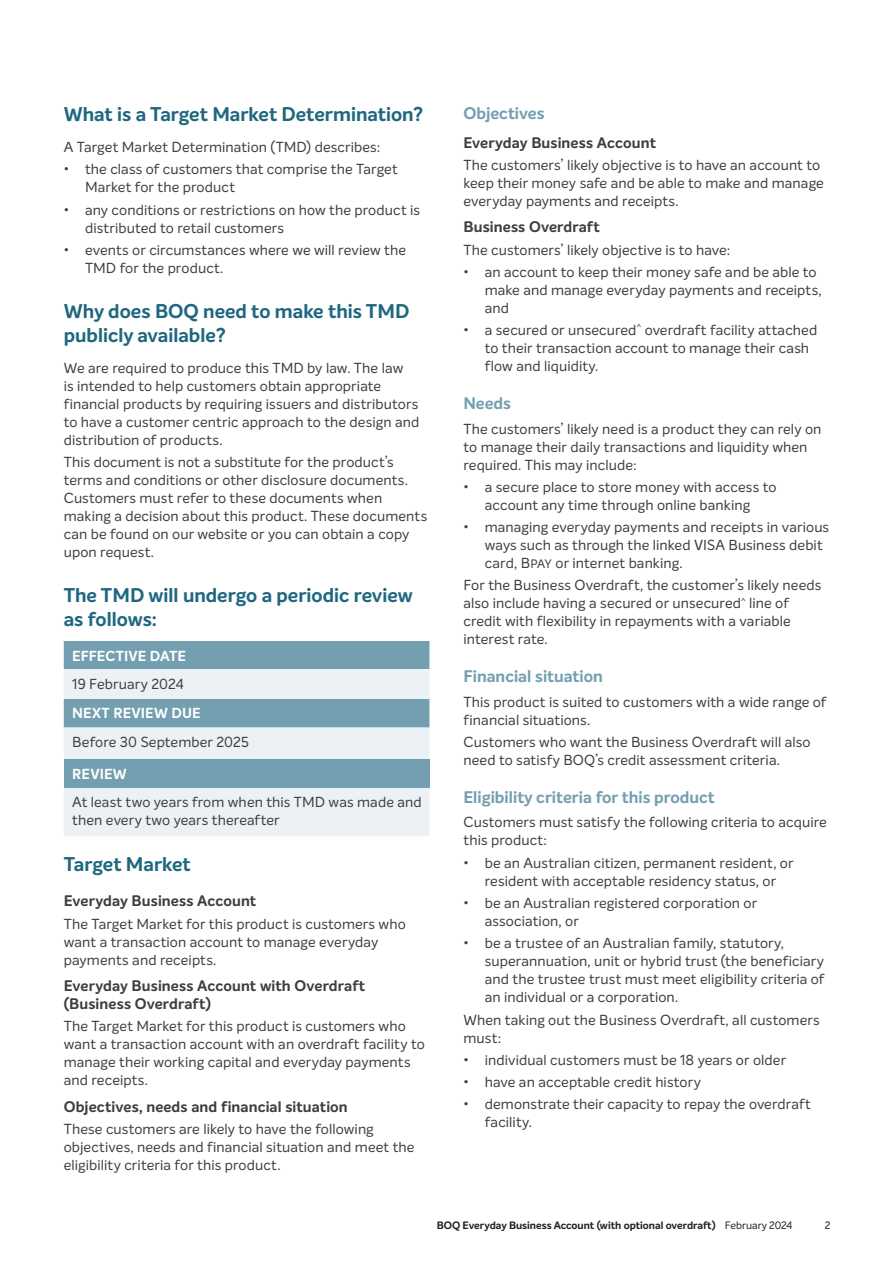
<style>
.page{position:relative;width:893px;height:1263px;background:#fff}
.page>*{position:absolute;margin:0;border:0;box-sizing:border-box;transform-origin:0 0}
.Sub-headings{font:700 19.5px/24px "Intelo";color:#1e677f}
.t1{font:700 16.5px "Intelo";color:#739fb0}
.t2{font:700 15px/18px "Intelo";letter-spacing:.005em;color:#3e3e3f}
.BODY{font:14.25px/18px "Intelo";letter-spacing:.01em;color:#3e3e3f}
.TABLE_HEADER{font:700 14.25px "Intelo";letter-spacing:.01em;color:#fff}
.t3{font:700 10.5px "Intelo";color:#231f20}
.t4{font:10.5px "Intelo";color:#231f20}
.s1{font-size:12px}
.s2{font-weight:400}
</style>
<div class="page">
<div style="left:64px;top:641px;width:365px;height:28px;background:#739fb0"></div>
<svg style="left:64px;top:669px;width:365px;height:167px;background:#d3e0e6"></svg>
<div style="left:64px;top:759px;width:365px;height:29px;background:#739fb0"></div>
<p class="Sub-headings" style="left:64px;top:103px;width:361px">What is a Target Market Determination?</p>
<p class="BODY" style="left:64px;top:138px;width:319px">A Target Market Determination (TMD) describes:</p>
<p class="BODY" style="left:85px;top:160px;width:314px;text-indent:-21px">• the class of customers that comprise the Target<br>Market for the product</p>
<p class="BODY" style="left:85px;top:201px;width:336px;text-indent:-21px">• any conditions or restrictions on how the product is distributed to retail customers</p>
<p class="BODY" style="left:85px;top:241px;width:323px;text-indent:-21px">• events or circumstances where we will review the<br>TMD for the product.</p>
<p class="Sub-headings" style="left:64px;top:300px;width:347px">Why does BOQ need to make this TMD publicly available?</p>
<p class="BODY" style="left:64px;top:359px;width:357px">We are required to produce this TMD by law. The law<br>is intended to help customers obtain appropriate financial products by requiring issuers and distributors to have a customer centric approach to the design and distribution of products.</p>
<p class="BODY" style="left:64px;top:453px;width:365px">This document is not a substitute for the product’s terms and conditions or other disclosure documents.<br>Customers must refer to these documents when making a decision about this product. These documents can be found on our website or you can obtain a copy upon request.</p>
<p class="Sub-headings" style="left:64px;top:584px;width:351px">The TMD will undergo a periodic review as follows:</p>
<p class="TABLE_HEADER" style="left:72px;top:646px;width:115px">EFFECTIVE DATE</p>
<p class="BODY" style="left:72px;top:675px;width:113px">19 February 2024</p>
<p class="TABLE_HEADER" style="left:72px;top:704px;width:130px">NEXT REVIEW DUE</p>
<p class="BODY" style="left:72px;top:733px;width:178px">Before 30 September 2025</p>
<p class="TABLE_HEADER" style="left:72px;top:764px;width:56px">REVIEW</p>
<p class="BODY" style="left:72px;top:793px;width:351px">At least two years from when this TMD was made and then every two years thereafter</p>
<p class="Sub-headings" style="left:64px;top:853px;width:129px">Target Market</p>
<h3 class="t2" style="left:64px;top:892px;width:194px">Everyday Business Account</h3>
<p class="BODY" style="left:64px;top:914px;width:343px">The Target Market for this product is customers who want a transaction account to manage everyday payments and receipts.</p>
<h3 class="t2" style="left:64px;top:977px;width:303px">Everyday Business Account with Overdraft (Business Overdraft)</h3>
<p class="BODY" style="left:64px;top:1017px;width:362px">The Target Market for this product is customers who want a transaction account with an overdraft facility to manage their working capital and everyday payments and receipts.</p>
<h3 class="t2" style="left:64px;top:1098px;width:286px">Objectives, needs and financial situation</h3>
<p class="BODY" style="left:64px;top:1120px;width:352px">These customers are likely to have the following objectives, needs and financial situation and meet the eligibility criteria for this product.</p>
<h2 class="t1" style="left:463px;top:103px;width:83px">Objectives</h2>
<h3 class="t2" style="left:463px;top:134px;width:194px">Everyday Business Account</h3>
<p class="BODY" style="left:463px;top:156px;width:362px">The customers’ likely objective is to have an account to keep their money safe and be able to make and manage everyday payments and receipts.</p>
<h3 class="t2" style="left:463px;top:218px;width:138px">Business Overdraft</h3>
<p class="BODY" style="left:463px;top:241px;width:269px">The customers’ likely objective is to have:</p>
<p class="BODY" style="left:485px;top:263px;width:338px;text-indent:-21px">• an account to keep their money safe and be able to make and manage everyday payments and receipts, and</p>
<p class="BODY" style="left:485px;top:321px;width:334px;text-indent:-21px">• a secured or unsecured<sup>^</sup> overdraft facility attached to their transaction account to manage their cash flow and liquidity.</p>
<h2 class="t1" style="left:463px;top:393px;width:49px">Needs</h2>
<p class="BODY" style="left:463px;top:420px;width:359px">The customers’ likely need is a product they can rely on to manage their daily transactions and liquidity when required. This may include:</p>
<p class="BODY" style="left:463px;top:478px;width:314px;text-align:center">• a secure place to store money with access to account any time through online banking</p>
<p class="BODY" style="left:485px;top:518px;width:346px;text-indent:-21px">• managing everyday payments and receipts in various ways such as through the linked VISA Business debit card, B<span class="s1">PAY</span> or internet banking.</p>
<p class="BODY" style="left:463px;top:576px;width:359px">For the Business Overdraft, the customer’s likely needs also include having a secured or unsecured<sup>^</sup> line of credit with flexibility in repayments with a variable interest rate.</p>
<h2 class="t1" style="left:463px;top:666px;width:141px">Financial situation</h2>
<p class="BODY" style="left:463px;top:693px;width:364px">This product is suited to customers with a wide range of financial situations.</p>
<p class="BODY" style="left:463px;top:733px;width:349px">Customers who want the Business Overdraft will also need to satisfy BOQ’s credit assessment criteria.</p>
<h2 class="t1" style="left:463px;top:787px;width:253px">Eligibility criteria for this product</h2>
<p class="BODY" style="left:463px;top:813px;width:365px">Customers must satisfy the following criteria to acquire this product:</p>
<p class="BODY" style="left:463px;top:854px;width:332px;text-align:center">• be an Australian citizen, permanent resident, or resident with acceptable residency status, or</p>
<p class="BODY" style="left:485px;top:894px;width:274px;text-indent:-21px">• be an Australian registered corporation or association, or</p>
<p class="BODY" style="left:485px;top:934px;width:341px;text-indent:-21px">• be a trustee of an Australian family, statutory, superannuation, unit or hybrid trust (the beneficiary and the trustee trust must meet eligibility criteria of an individual or a corporation.</p>
<p class="BODY" style="left:463px;top:1010px;width:358px">When taking out the Business Overdraft, all customers must:</p>
<p class="BODY" style="left:463px;top:1051px;width:324px">• individual customers must be 18 years or older</p>
<p class="BODY" style="left:463px;top:1073px;width:239px">• have an acceptable credit history</p>
<p class="BODY" style="left:485px;top:1095px;width:328px;text-indent:-21px">• demonstrate their capacity to repay the overdraft facility.</p>
<p class="t3" style="left:437px;top:1219px;width:357px">BOQ Everyday Business Account (with optional overdraft) <span class="s2">February 2024</span></p>
<p class="t4" style="left:825px;top:1219px;width:7px">2</p>
</div>
